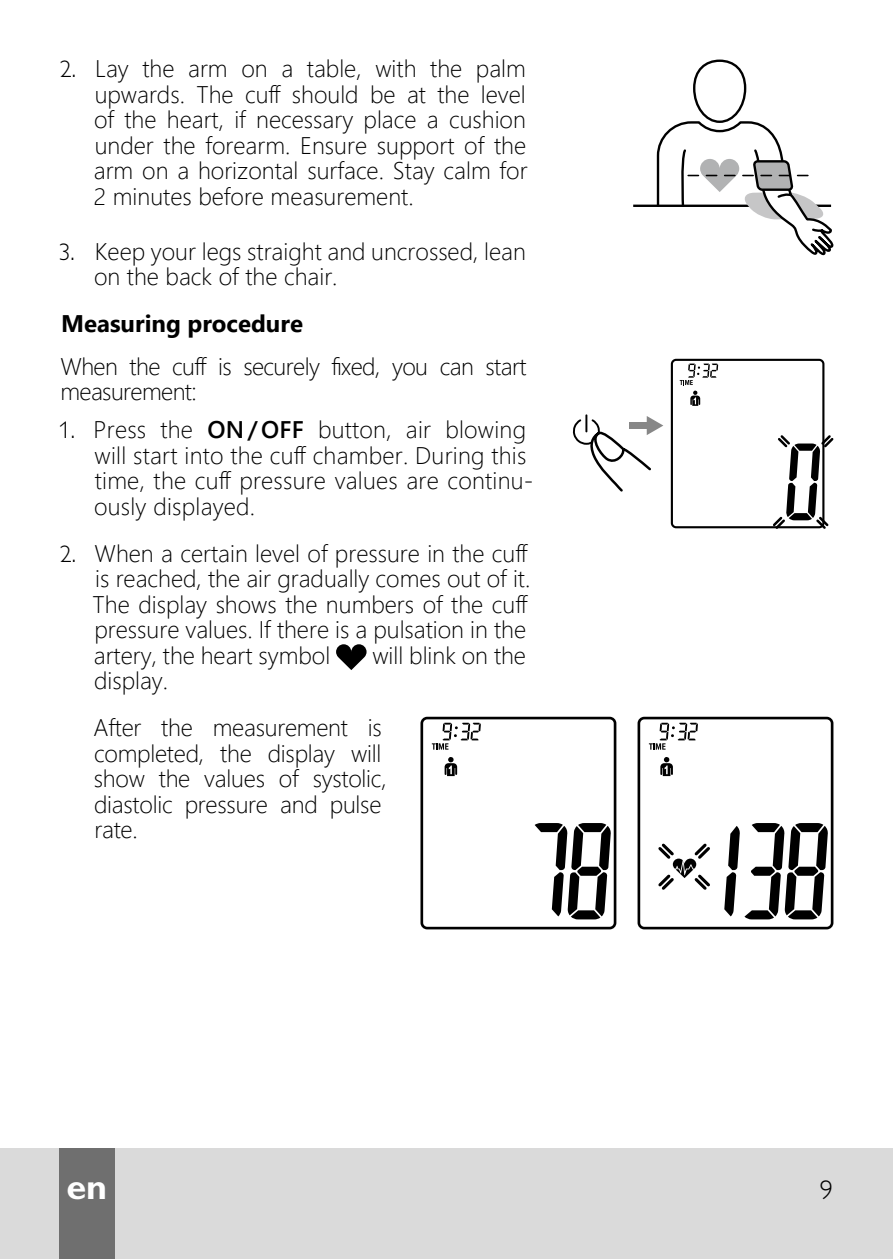
<style>
.page{position:relative;width:893px;height:1259px;background:#fff}
.page>*{position:absolute;margin:0;border:0;box-sizing:border-box;transform-origin:0 0}
.t1{font:700 36px "Gill Sans C";color:#fff}
.t2{font:27px "Gill Sans Light C";color:#000}
.t3{font:300 24px/25.5px "Segoe UI";color:#000}
.t4{font:300 24px/25.5px "Segoe UI";letter-spacing:-.025em;color:#000}
.t5{font:700 24px "Segoe UI";color:#000}
.s1{font-family:"Gill Sans Light C";font-weight:400}
.s2{font-weight:600}
</style>
<div class="page">
<div style="left:0;top:1148px;width:893px;height:111px;background:#dadada"></div>
<div style="left:60px;top:1148px;width:55px;height:111px;background:#6f6f6f"></div>
<svg style="left:336px;top:644px;width:31px;height:26px"></svg>
<hr style="left:633px;top:205px;width:138px;height:2px;background:#000">
<svg style="left:656px;top:60px;width:177px;height:195px"></svg>
<svg style="left:573px;top:414px;width:90px;height:78px"></svg>
<div style="left:671px;top:359px;width:153px;height:169px;border:2px solid #000;border-radius:4px"></div>
<svg style="left:771px;top:433px;width:62px;height:96px"></svg>
<svg style="left:680px;top:363px;width:38px;height:43px"></svg>
<div style="left:420px;top:717px;width:196px;height:212px;border:3px solid #000;border-radius:5px"></div>
<svg style="left:432px;top:722px;width:49px;height:27px"></svg>
<svg style="left:535px;top:823px;width:76px;height:96px"></svg>
<div style="left:638px;top:717px;width:195px;height:212px;border:3px solid #000;border-radius:5px"></div>
<svg style="left:649px;top:722px;width:49px;height:27px"></svg>
<svg style="left:658px;top:843px;width:52px;height:47px"></svg>
<svg style="left:724px;top:823px;width:104px;height:96px"></svg>
<svg style="left:445px;top:757px;width:12px;height:19px"></svg>
<svg style="left:660px;top:757px;width:13px;height:19px"></svg>
<p class="t3" style="left:94px;top:53px;width:435px;text-align:justify;text-indent:-34px"><span class="s1">2.</span> Lay the arm on a table, with the palm upwards. The cuff should be at the level of the heart, if necessary place a cushion under the forearm. Ensure support of the arm on a horizontal surface. Stay calm for 2 minutes before measurement.</p>
<p class="t3" style="left:94px;top:236px;width:433px;text-indent:-35px"><span class="s1">3.</span> Keep your legs straight and uncrossed, lean on the back of the chair.</p>
<p class="t5" style="left:61px;top:301px;width:243px">Measuring procedure</p>
<p class="t4" style="left:60px;top:351px;width:468px">When the cuff is securely fixed, you can start measurement:</p>
<p class="t3" style="left:94px;top:415px;width:441px;text-indent:-35px"><span class="s1">1.</span> Press the <span class="s2">ON / OFF</span> button, air blowing will start into the cuff chamber. During this time, the cuff pressure values are continu&shy;ously displayed.</p>
<p class="t3" style="left:93px;top:538px;width:439px;text-indent:-33px"><span class="s1">2.</span> When a certain level of pressure in the cuff is reached, the air gradually comes out of it.<br>The display shows the numbers of the cuff pressure values. If there is a pulsation in the artery, the heart symbol</p>
<p class="t3" style="left:372px;top:640px;width:155px">will blink on the</p>
<p class="t3" style="left:94px;top:655px;width:290px;line-height:46.8px">display.<br>After the measurement is</p>
<p class="t3" style="left:94px;top:738px;width:294px">completed, the display will show the values of systolic, diastolic pressure and pulse rate.</p>
<h1 class="t1" style="left:66px;top:1166px;width:42px">en</h1>
<p class="t2" style="left:820px;top:1174px;width:15px">9</p>
</div>
